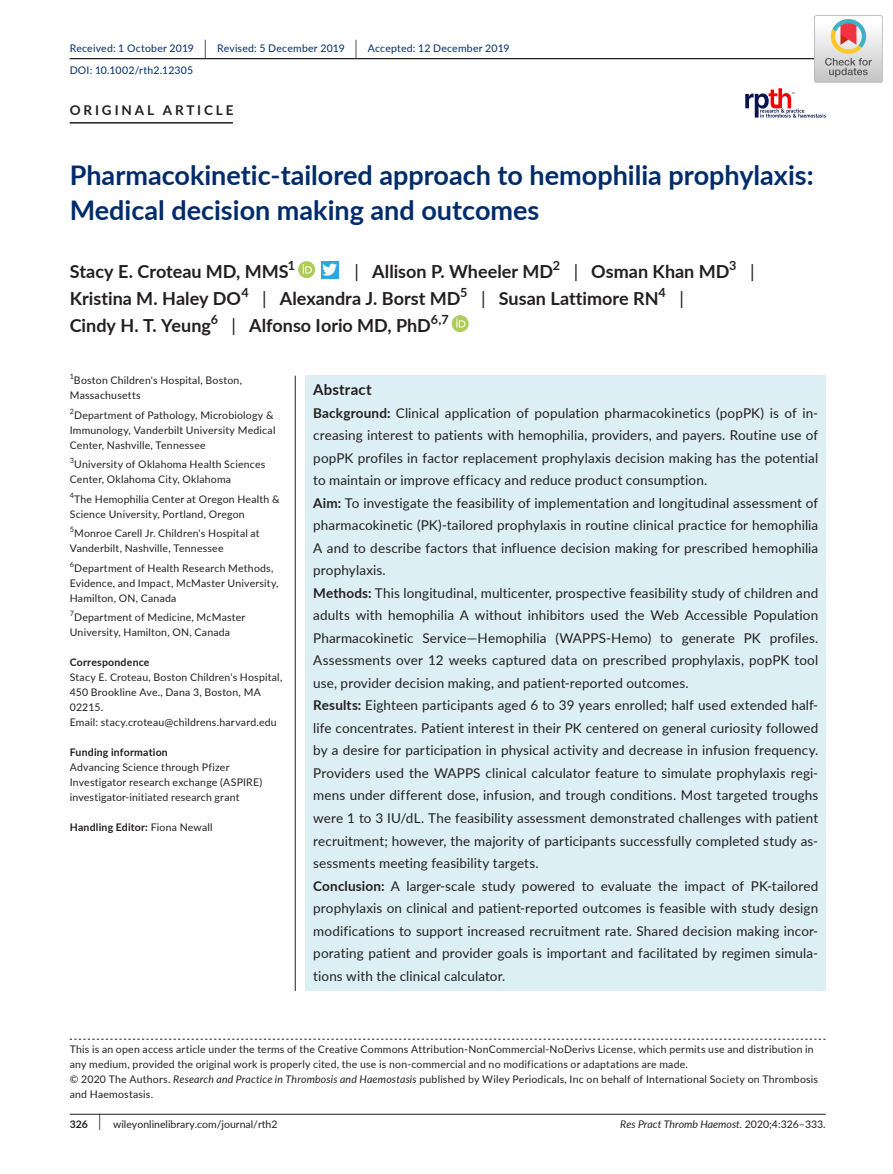
<style>
.page{position:relative;width:893px;height:1174px;background:#fff}
.page>*{position:absolute;margin:0;border:0;box-sizing:border-box;transform-origin:0 0}
.t1{font:700 27px/34.5px "Lato";color:#002c6b}
.t2{font:700 18px "Lato";color:#231f20}
.t3{font:18px "Lato";color:#231f20}
.t4{font:700 15px "Lato";letter-spacing:.015em;color:#231f20}
.t5{font:13.5px/22.5px "Lato";letter-spacing:.01em;color:#231f20}
.t6{font:700 13.5px "Lato";letter-spacing:.215em;color:#231f20}
.t7{font:700 12.6px "Lato";color:#231f20}
.t8{font:10.5px/15px "Lato";letter-spacing:.02em;color:#231f20}
.t9{font:10.5px/21.8px "Lato";letter-spacing:.015em;color:#002c6b}
.t10{font:700 10.5px "Lato";letter-spacing:.02em;color:#231f20}
.t11{font:10.5px "Lato";color:#231f20}
.t12{font:italic 10.5px "Lato";color:#231f20}
.t13{font:7.35px "Lato";color:#231f20}
.s1{font-size:19.65px;color:#231f20}
.s2{font-weight:400}
.s3{font-weight:700}
.s4{font-style:italic}
.s5{font-size:17.4px}
.s6{font-style:normal}
</style>
<div class="page">
<hr style="left:70px;top:1113px;width:756px;height:1px;background:#231f20">
<svg style="left:745px;top:88px;width:81px;height:30px"></svg>
<hr style="left:70px;top:58px;width:756px;height:1px;background:#231f20">
<hr style="left:70px;top:122px;width:163px;height:2px;background:#231f20">
<svg style="left:298px;top:261px;width:17px;height:17px"></svg>
<svg style="left:303px;top:264px;width:9px;height:9px"></svg>
<div style="left:321px;top:261px;width:17px;height:17px;background:#2da7df"></div>
<svg style="left:322px;top:264px;width:15px;height:12px"></svg>
<svg style="left:452px;top:315px;width:17px;height:17px"></svg>
<svg style="left:456px;top:318px;width:9px;height:9px"></svg>
<svg style="left:70px;top:1038px;width:756px;height:1px"></svg>
<div style="left:306px;top:376px;width:520px;height:615px;background:#dceff4"></div>
<hr style="left:295px;top:376px;width:1px;height:615px;background:#231f20">
<img style="left:815px;top:15px;width:67px;height:68px">
<p class="t9" style="left:70px;top:37px;width:441px">Received: 1 October 2019 <span class="s1">|</span> Revised: 5 December 2019 <span class="s1">|</span> Accepted: 12 December 2019<br>DOI: 10.1002/rth2.12305</p>
<p class="t6" style="left:70px;top:100px;width:165px">ORIGINAL ARTICLE</p>
<h1 class="t1" style="left:70px;top:157px;width:745px">Pharmacokinetic-tailored approach to hemophilia prophylaxis:<br>Medical decision making and outcomes</h1>
<h2 class="t2" style="left:70px;top:258px;width:220px">Stacy E. Croteau MD, MMS</h2>
<p class="t7" style="left:288px;top:256px;width:9px">1</p>
<h2 class="t2" style="left:355px;top:258px;width:200px"><span class="s2">|</span> Allison P. Wheeler MD</h2>
<p class="t7" style="left:553px;top:256px;width:9px">2</p>
<h2 class="t2" style="left:574px;top:258px;width:157px"><span class="s2">|</span> Osman Khan MD</h2>
<p class="t7" style="left:729px;top:256px;width:9px">3</p>
<h2 class="t3" style="left:750px;top:259px;width:6px">|</h2>
<h2 class="t2" style="left:70px;top:285px;width:173px">Kristina M. Haley DO</h2>
<p class="t7" style="left:241px;top:283px;width:9px">4</p>
<h2 class="t2" style="left:262px;top:285px;width:200px"><span class="s2">|</span> Alexandra J. Borst MD</h2>
<p class="t7" style="left:460px;top:283px;width:9px">5</p>
<h2 class="t2" style="left:481px;top:285px;width:179px"><span class="s2">|</span> Susan Lattimore RN</h2>
<p class="t7" style="left:658px;top:283px;width:9px">4</p>
<h2 class="t3" style="left:679px;top:286px;width:6px">|</h2>
<h2 class="t2" style="left:70px;top:312px;width:143px">Cindy H. T. Yeung</h2>
<p class="t7" style="left:211px;top:310px;width:9px">6</p>
<h2 class="t2" style="left:232px;top:312px;width:201px"><span class="s2">|</span> Alfonso Iorio MD, PhD</h2>
<p class="t7" style="left:431px;top:310px;width:19px">6,7</p>
<p class="t13" style="left:70px;top:371px;width:6px">1</p>
<p class="t8" style="left:70px;top:372px;width:174px;text-indent:4px">Boston Children's Hospital, Boston,<br>Massachusetts</p>
<p class="t8" style="left:70px;top:407px;width:207px"><sup>2</sup>Department of Pathology, Microbiology &amp;<br>Immunology, Vanderbilt University Medical<br>Center, Nashville, Tennessee</p>
<p class="t8" style="left:70px;top:456px;width:197px"><sup>3</sup>University of Oklahoma Health Sciences<br>Center, Oklahoma City, Oklahoma</p>
<p class="t8" style="left:70px;top:491px;width:211px"><sup>4</sup>The Hemophilia Center at Oregon Health &amp;<br>Science University, Portland, Oregon</p>
<p class="t8" style="left:70px;top:525px;width:191px"><sup>5</sup>Monroe Carell Jr. Children's Hospital at<br>Vanderbilt, Nashville, Tennessee</p>
<p class="t8" style="left:70px;top:560px;width:210px"><sup>6</sup>Department of Health Research Methods,<br>Evidence, and Impact, McMaster University,<br>Hamilton, ON, Canada</p>
<p class="t8" style="left:70px;top:609px;width:177px"><sup>7</sup>Department of Medicine, McMaster<br>University, Hamilton, ON, Canada</p>
<p class="t10" style="left:70px;top:654px;width:81px">Correspondence</p>
<p class="t8" style="left:70px;top:669px;width:214px">Stacy E. Croteau, Boston Children's Hospital, 450 Brookline Ave., Dana 3, Boston, MA 02215.<br>Email: stacy.croteau@childrens.harvard.edu</p>
<p class="t10" style="left:70px;top:744px;width:100px">Funding information</p>
<p class="t8" style="left:70px;top:759px;width:194px">Advancing Science through Pfizer<br>Investigator research exchange (ASPIRE) investigator-initiated research grant</p>
<p class="t10" style="left:70px;top:819px;width:144px">Handling Editor: <span class="s2">Fiona Newall</span></p>
<p class="t4" style="left:313px;top:379px;width:60px">Abstract</p>
<p class="t5" style="left:313px;top:401px;width:507px"><span class="s3">Background:</span> Clinical application of population pharmacokinetics (popPK) is of in&shy;creasing interest to patients with hemophilia, providers, and payers. Routine use of popPK profiles in factor replacement prophylaxis decision making has the potential to maintain or improve efficacy and reduce product consumption.<br><span class="s3">Aim:</span> To investigate the feasibility of implementation and longitudinal assessment of pharmacokinetic (PK)-tailored prophylaxis in routine clinical practice for hemophilia A and to describe factors that influence decision making for prescribed hemophilia prophylaxis.<br><span class="s3">Methods:</span> This longitudinal, multicenter, prospective feasibility study of children and adults with hemophilia A without inhibitors used the Web Accessible Population Pharmacokinetic Service—Hemophilia (WAPPS-Hemo) to generate PK profiles.<br>Assessments over 12 weeks captured data on prescribed prophylaxis, popPK tool use, provider decision making, and patient-reported outcomes.<br><span class="s3">Results:</span> Eighteen participants aged 6 to 39 years enrolled; half used extended half&shy;life concentrates. Patient interest in their PK centered on general curiosity followed by a desire for participation in physical activity and decrease in infusion frequency.<br>Providers used the WAPPS clinical calculator feature to simulate prophylaxis regi&shy;mens under different dose, infusion, and trough conditions. Most targeted troughs were 1 to 3 IU/dL. The feasibility assessment demonstrated challenges with patient recruitment; however, the majority of participants successfully completed study as&shy;sessments meeting feasibility targets.<br><span class="s3">Conclusion:</span> A larger-scale study powered to evaluate the impact of PK-tailored prophylaxis on clinical and patient-reported outcomes is feasible with study design modifications to support increased recruitment rate. Shared decision making incor&shy;porating patient and provider goals is important and facilitated by regimen simula&shy;tions with the clinical calculator.</p>
<p class="t8" style="left:70px;top:1041px;width:750px">This is an open access article under the terms of the Creative Commons Attribution-NonCommercial-NoDerivs License, which permits use and distribution in any medium, provided the original work is properly cited, the use is non-commercial and no modifications or adaptations are made.<br>© 2020 The Authors. <span class="s4">Research and Practice in Thrombosis and Haemostasis</span> published by Wiley Periodicals, Inc on behalf of International Society on Thrombosis and Haemostasis.</p>
<p class="t11" style="left:70px;top:1116px;width:209px"><span class="s3">326</span> <span class="s5">|</span> wileyonlinelibrary.com/journal/rth2</p>
<p class="t12" style="left:620px;top:1116px;width:207px">Res Pract Thromb Haemost. <span class="s6">2020;4:326–333.</span></p>
</div>
